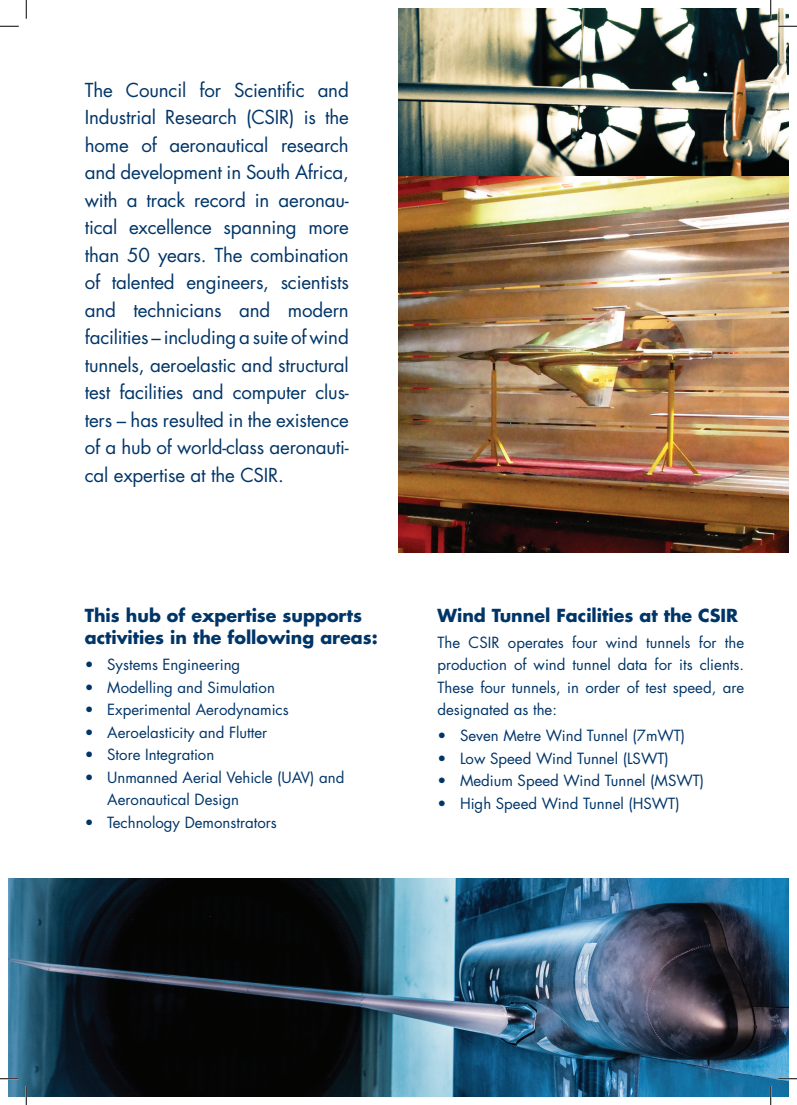
<style>
.page{position:relative;width:797px;height:1105px;background:#fff}
.page>*{position:absolute;margin:0;border:0;box-sizing:border-box;transform-origin:0 0}
.t1{font:18.75px/27.5px "Futura Std";letter-spacing:-.01em;color:#003568;text-align:justify}
.t2{font:700 17.5px/22.5px "Futura Std";color:#003568}
.t3{font:15px/22.5px "Futura Std";color:#003568}
</style>
<div class="page">
<img style="left:9px;top:878px;width:779px;height:218px">
<img style="left:398px;top:9px;width:390px;height:168px">
<img style="left:398px;top:177px;width:390px;height:375px">
<svg style="left:0;top:25px;width:19px;height:2px"></svg>
<svg style="left:778px;top:25px;width:19px;height:2px"></svg>
<svg style="left:0;top:1078px;width:19px;height:1px"></svg>
<svg style="left:778px;top:1078px;width:19px;height:1px"></svg>
<svg style="left:25px;top:0;width:2px;height:19px"></svg>
<svg style="left:25px;top:1086px;width:2px;height:19px"></svg>
<svg style="left:770px;top:0;width:1px;height:19px"></svg>
<svg style="left:770px;top:1086px;width:1px;height:19px"></svg>
<p class="t1" style="left:85px;top:76px;width:265px">The Council for Scientific and Industrial Research (CSIR) is the home of aeronautical research and development in South Africa, with a track record in aeronau&shy;tical excellence spanning more than 50 years. The combination of talented engineers, scientists and technicians and modern facilities – including a suite of wind tunnels, aeroelastic and structural test facilities and computer clus&shy;ters – has resulted in the existence of a hub of world-class aeronauti&shy;cal expertise at the CSIR.</p>
<p class="t2" style="left:85px;top:604px;width:294px">This hub of expertise supports activities in the following areas:</p>
<p class="t3" style="left:85px;top:654px;width:157px">• Systems Engineering</p>
<p class="t3" style="left:85px;top:676px;width:192px">• Modelling and Simulation</p>
<p class="t3" style="left:85px;top:699px;width:205px">• Experimental Aerodynamics</p>
<p class="t3" style="left:85px;top:721px;width:184px">• Aeroelasticity and Flutter</p>
<p class="t3" style="left:85px;top:744px;width:131px">• Store Integration</p>
<p class="t3" style="left:107px;top:766px;width:238px;text-indent:-22px">• Unmanned Aerial Vehicle (UAV) and<br>Aeronautical Design</p>
<p class="t3" style="left:85px;top:811px;width:193px">• Technology Demonstrators</p>
<p class="t2" style="left:437px;top:604px;width:302px">Wind Tunnel Facilities at the CSIR</p>
<p class="t3" style="left:437px;top:631px;width:308px;text-align:justify">The CSIR operates four wind tunnels for the production of wind tunnel data for its clients.<br>These four tunnels, in order of test speed, are designated as the:</p>
<p class="t3" style="left:437px;top:725px;width:249px">• Seven Metre Wind Tunnel (7mWT)</p>
<p class="t3" style="left:437px;top:747px;width:233px">• Low Speed Wind Tunnel (LSWT)</p>
<p class="t3" style="left:437px;top:770px;width:268px">• Medium Speed Wind Tunnel (MSWT)</p>
<p class="t3" style="left:437px;top:792px;width:244px">• High Speed Wind Tunnel (HSWT)</p>
</div>
